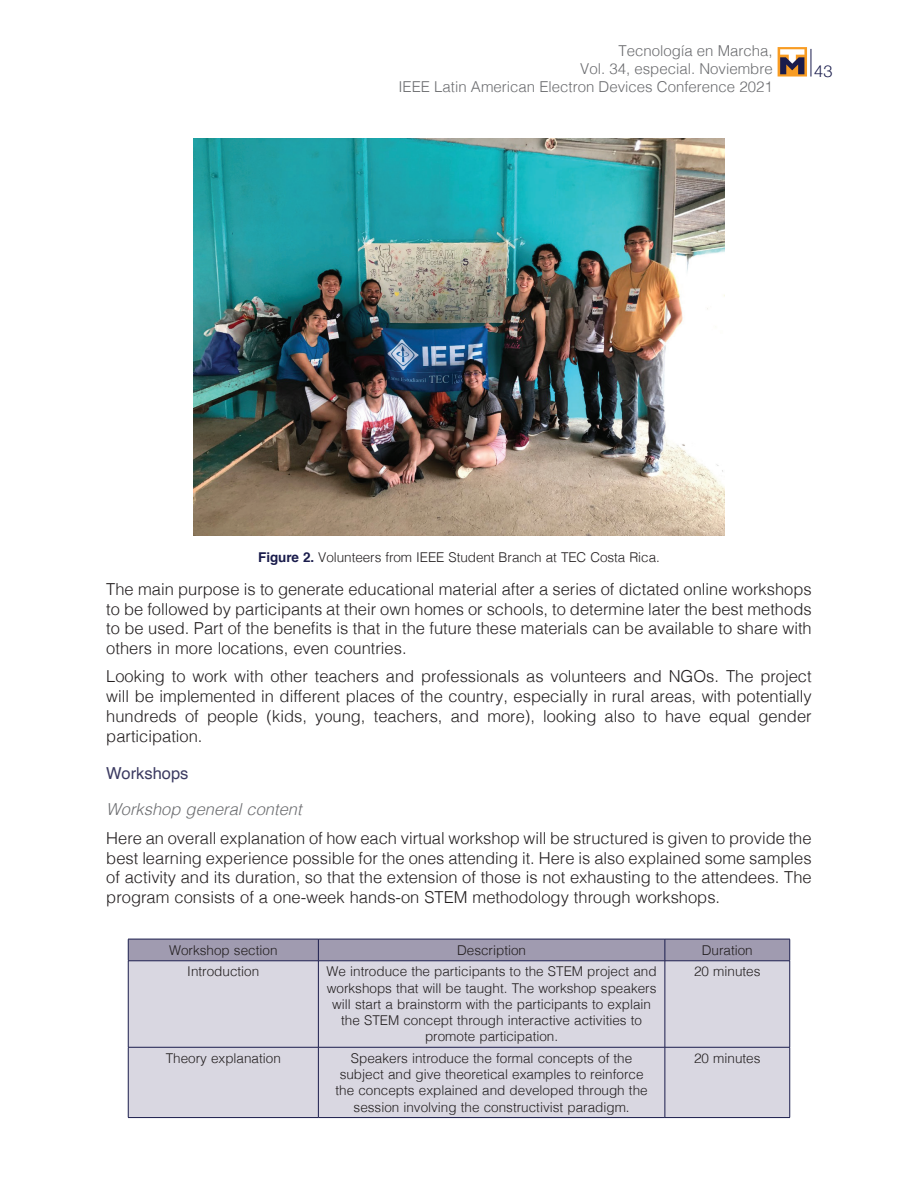
<style>
.page{position:relative;width:918px;height:1188px;background:#fff}
.page>*{position:absolute;margin:0;border:0;box-sizing:border-box;transform-origin:0 0}
.t1{font:300 16.5px/19.8px "Helvetica";color:#231f20;text-align:justify}
.t2{font:italic 300 16.5px "Helvetica";color:#6c6d70}
.t3{font:16.5px "Helvetica";color:#3c3b62}
.t4{font:300 16.5px "Helvetica Neue";color:#1a1c4c}
.t5{font:300 15px/18px "Helvetica";color:#6c6d70;text-align:right}
.t6{font:300 13.5px/16.2px "Helvetica";color:#231f20;text-align:center}
.s1{font-weight:700;color:#1a1c4c}
</style>
<div class="page">
<svg style="left:811px;top:49px;width:1px;height:28px"></svg>
<svg style="left:778px;top:47px;width:29px;height:30px"></svg>
<svg style="left:780px;top:49px;width:24px;height:25px"></svg>
<img style="left:194px;top:138px;width:530px;height:398px">
<div style="left:129px;top:962px;width:660px;height:155px;background:#d9d7e1"></div>
<svg style="left:128px;top:939px;width:662px;height:22px;background:#9793a9"></svg>
<hr style="left:128px;top:961px;width:190px;height:1px;background:#1a1c4c">
<hr style="left:128px;top:961px;width:1px;height:86px;background:#1a1c4c">
<hr style="left:318px;top:961px;width:347px;height:1px;background:#1a1c4c">
<hr style="left:318px;top:961px;width:1px;height:86px;background:#1a1c4c">
<hr style="left:665px;top:961px;width:125px;height:1px;background:#1a1c4c">
<hr style="left:665px;top:961px;width:1px;height:86px;background:#1a1c4c">
<hr style="left:789px;top:961px;width:1px;height:86px;background:#1a1c4c">
<hr style="left:128px;top:1047px;width:190px;height:1px;background:#1a1c4c">
<hr style="left:128px;top:1047px;width:1px;height:70px;background:#1a1c4c">
<hr style="left:318px;top:1047px;width:347px;height:1px;background:#1a1c4c">
<hr style="left:318px;top:1047px;width:1px;height:70px;background:#1a1c4c">
<hr style="left:665px;top:1047px;width:125px;height:1px;background:#1a1c4c">
<hr style="left:665px;top:1047px;width:1px;height:70px;background:#1a1c4c">
<hr style="left:789px;top:1047px;width:1px;height:70px;background:#1a1c4c">
<hr style="left:128px;top:1117px;width:190px;height:1px;background:#1a1c4c">
<hr style="left:318px;top:1117px;width:347px;height:1px;background:#1a1c4c">
<hr style="left:665px;top:1117px;width:125px;height:1px;background:#1a1c4c">
<p class="t5" style="left:398px;top:41px;width:376px">Tecnología en Marcha,<br>Vol. 34, especial. Noviembre<br>IEEE Latin American Electron Devices Conference 2021</p>
<p class="t4" style="left:814px;top:57px;width:20px">43</p>
<p class="t6" style="left:258px;top:548px;width:403px"><span class="s1">Figure 2.</span> Volunteers from IEEE Student Branch at TEC Costa Rica.</p>
<p class="t1" style="left:106px;top:578px;width:707px">The main purpose is to generate educational material after a series of dictated online workshops to be followed by participants at their own homes or schools, to determine later the best methods to be used. Part of the benefits is that in the future these materials can be available to share with others in more locations, even countries.</p>
<p class="t1" style="left:106px;top:665px;width:707px">Looking to work with other teachers and professionals as volunteers and NGOs. The project will be implemented in different places of the country, especially in rural areas, with potentially hundreds of people (kids, young, teachers, and more), looking also to have equal gender participation.</p>
<p class="t3" style="left:106px;top:760px;width:84px">Workshops</p>
<p class="t2" style="left:106px;top:796px;width:197px">Workshop general content</p>
<p class="t1" style="left:106px;top:827px;width:707px">Here an overall explanation of how each virtual workshop will be structured is given to provide the best learning experience possible for the ones attending it. Here is also explained some samples of activity and its duration, so that the extension of those is not exhausting to the attendees. The program consists of a one-week hands-on STEM methodology through workshops.</p>
<p class="t6" style="left:169px;top:941px;width:110px">Workshop section</p>
<p class="t6" style="left:457px;top:941px;width:71px">Description</p>
<p class="t6" style="left:702px;top:941px;width:53px">Duration</p>
<p class="t6" style="left:187px;top:963px;width:74px">Introduction</p>
<p class="t6" style="left:327px;top:963px;width:332px">We introduce the participants to the STEM project and workshops that will be taught. The workshop speakers will start a brainstorm with the participants to explain the STEM concept through interactive activities to promote participation.</p>
<p class="t6" style="left:694px;top:963px;width:68px">20 minutes</p>
<p class="t6" style="left:166px;top:1049px;width:117px">Theory explanation</p>
<p class="t6" style="left:336px;top:1049px;width:314px">Speakers introduce the formal concepts of the subject and give theoretical examples to reinforce the concepts explained and developed through the session involving the constructivist paradigm.</p>
<p class="t6" style="left:694px;top:1049px;width:68px">20 minutes</p>
</div>
